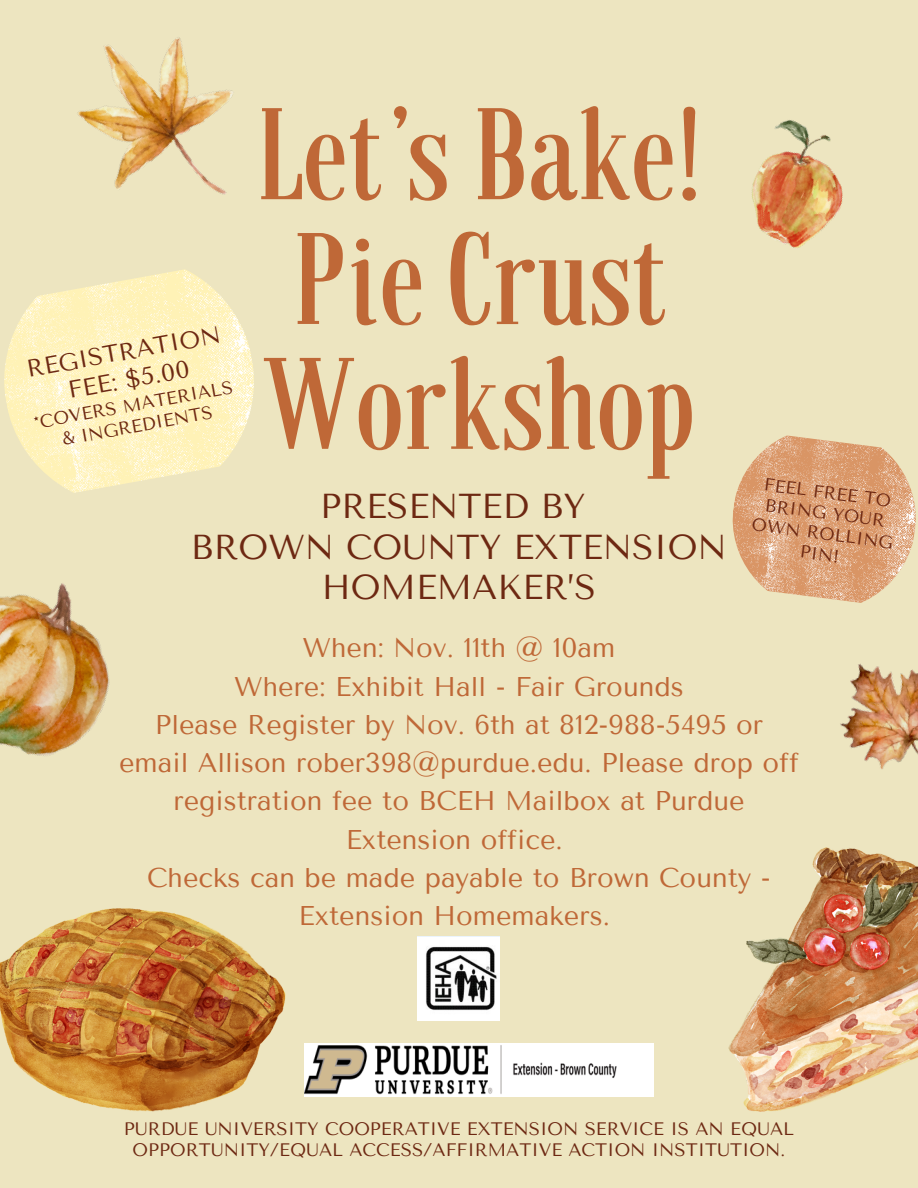
<style>
.page{position:relative;width:918px;height:1188px;background:#ede5c0}
.page>*{position:absolute;margin:0;border:0;box-sizing:border-box;transform-origin:0 0}
.t1{font:127.5px "Granaina limpia";color:#bf6837}
.t2{font:34.5px/40.5px "Tenor Sans";color:#6d2812;text-align:center}
.t3{font:27px/38.2px "Tenor Sans";color:#bf6837;text-align:center}
.t4{font:24px/28px "Tenor Sans";color:#6d2812;text-align:center}
.t5{font:18px/21.3px "Tenor Sans";color:#6d2812;text-align:center}
.t6{font:17.55px/20.7px "Tenor Sans";color:#6d2812;text-align:center}
</style>
<div class="page">
<img style="left:77px;top:37px;width:156px;height:158px">
<img style="left:0;top:583px;width:110px;height:173px">
<img style="left:840px;top:663px;width:78px;height:106px">
<img style="left:728px;top:847px;width:190px;height:265px">
<img style="left:0;top:909px;width:285px;height:202px">
<img style="left:752px;top:120px;width:91px;height:128px">
<svg style="left:4px;top:270px;width:250px;height:223px"></svg>
<img style="left:418px;top:937px;width:82px;height:84px">
<svg style="left:732px;top:435px;width:184px;height:168px"></svg>
<img style="left:305px;top:1043px;width:348px;height:53px">
<p class="t4" style="left:25px;top:355px;width:198px;rotate:-10deg">REGISTRATION<br>FEE: $5.00</p>
<p class="t5" style="left:32px;top:412px;width:204px;rotate:-10deg">*COVERS MATERIALS</p>
<p class="t5" style="left:60px;top:429px;width:154px;rotate:-10deg">&amp; INGREDIENTS</p>
<p class="t1" style="left:254px;top:104px;width:451px">Let’s Bake!</p>
<p class="t1" style="left:290px;top:228px;width:379px">Pie Crust</p>
<p class="t1" style="left:262px;top:353px;width:436px">Workshop</p>
<p class="t2" style="left:320px;top:486px;width:267px">PRESENTED BY</p>
<p class="t2" style="left:191px;top:527px;width:537px">BROWN COUNTY EXTENSION<br>HOMEMAKER’S</p>
<p class="t6" style="left:758px;top:474px;width:144px;rotate:7deg">FEEL FREE TO<br>BRING YOUR<br>OWN ROLLING<br>PIN!</p>
<p class="t3" style="left:303px;top:629px;width:314px">When: Nov. 11th @ 10am</p>
<p class="t3" style="left:234px;top:667px;width:451px">Where: Exhibit Hall - Fair Grounds</p>
<p class="t3" style="left:119px;top:706px;width:681px">Please Register by Nov. 6th at 812-988-5495 or email Allison rober398@purdue.edu. Please drop off registration fee to BCEH Mailbox at Purdue Extension office.</p>
<p class="t3" style="left:147px;top:859px;width:625px">Checks can be made payable to Brown County -<br>Extension Homemakers.</p>
<p class="t5" style="left:124px;top:1118px;width:672px">PURDUE UNIVERSITY COOPERATIVE EXTENSION SERVICE IS AN EQUAL<br>OPPORTUNITY/EQUAL ACCESS/AFFIRMATIVE ACTION INSTITUTION.</p>
</div>
